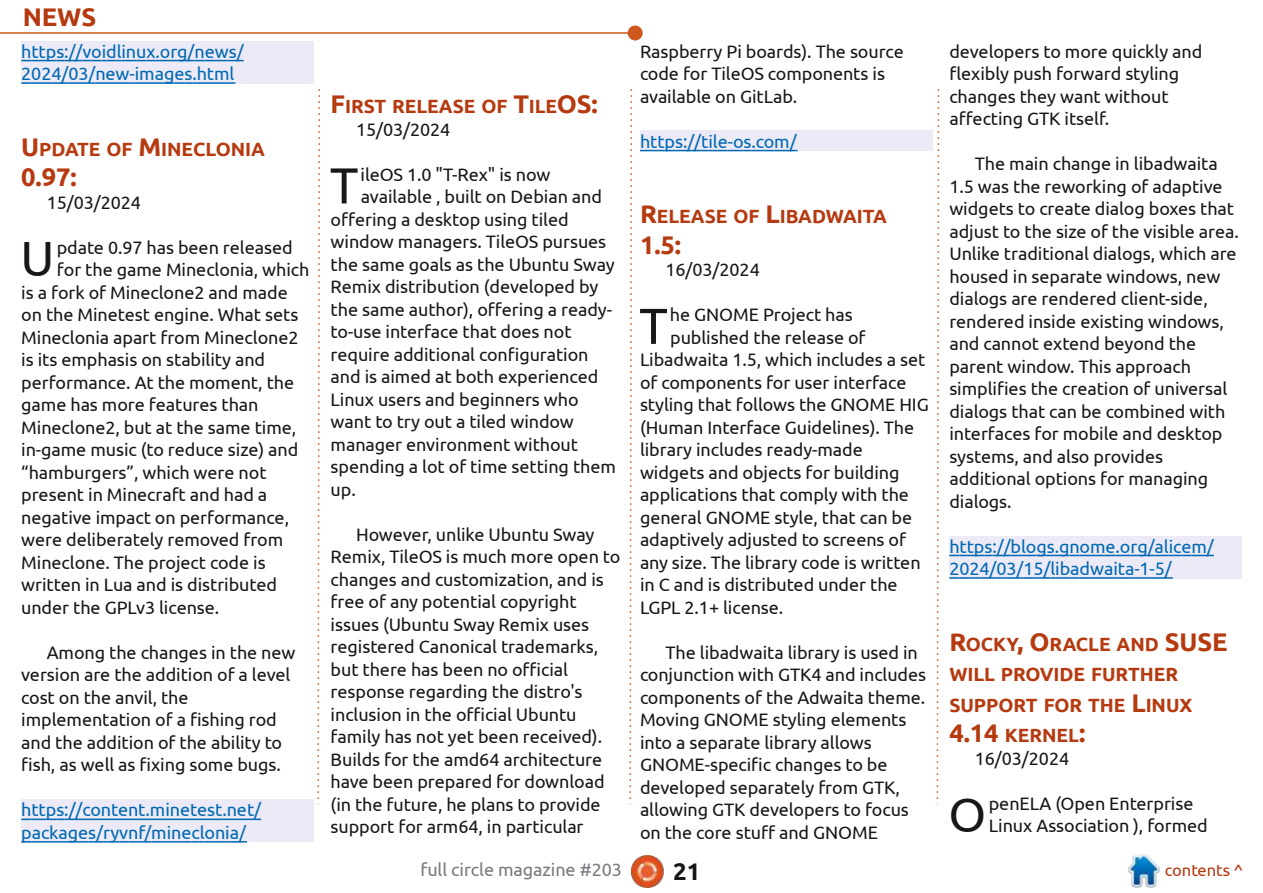
<style>
.page{position:relative;width:1263px;height:893px;background:#fff}
.page>*{position:absolute;margin:0;border:0;box-sizing:border-box;transform-origin:0 0}
.t1{font:50.4px "Ubuntu";color:#181715}
.t2{font:49.35px "Ubuntu";color:#181715}
.t3{font:48.75px "Ubuntu";color:#181715}
.t4{font:700 25.5px "Ubuntu";color:#b53a10}
.t5{font:700 24px "Ubuntu";color:#181715}
.t6{font:700 19.2px/30.6px "Ubuntu";letter-spacing:-.005em;color:#b53a10}
.t7{font:18px/22.5px "Ubuntu";letter-spacing:-.005em;color:#181715}
.t8{font:18px/22.5px "Ubuntu";letter-spacing:-.005em;color:#0068b2}
.t9{font:18px "Ubuntu";letter-spacing:-.005em;color:#79797f}
.t10{font:16.5px "Ubuntu";letter-spacing:-.005em;color:#b53a10}
.s1{font-size:25.5px}
</style>
<div class="page">
<img style="left:631px;top:855px;width:33px;height:33px">
<img style="left:1128px;top:855px;width:32px;height:32px">
<hr style="left:0;top:32px;width:635px;height:2px;background:#cd581e">
<div style="left:628px;top:25px;width:15px;height:15px;background:#cd581e;border-radius:50%"></div>
<svg style="left:629px;top:89px;width:4px;height:715px"></svg>
<svg style="left:317px;top:89px;width:3px;height:715px"></svg>
<svg style="left:936px;top:89px;width:4px;height:715px"></svg>
<div style="left:21px;top:41px;width:293px;height:43px;background:#ebeaf6"></div>
<div style="left:21px;top:800px;width:293px;height:42px;background:#ebeaf6"></div>
<div style="left:640px;top:131px;width:292px;height:20px;background:#ebeaf6"></div>
<div style="left:949px;top:536px;width:293px;height:42px;background:#ebeaf6"></div>
<svg style="left:21px;top:60px;width:223px;height:1px"></svg>
<svg style="left:21px;top:82px;width:214px;height:2px"></svg>
<svg style="left:21px;top:819px;width:240px;height:1px"></svg>
<svg style="left:21px;top:841px;width:226px;height:2px"></svg>
<svg style="left:640px;top:150px;width:158px;height:1px"></svg>
<svg style="left:949px;top:555px;width:265px;height:1px"></svg>
<svg style="left:949px;top:577px;width:224px;height:2px"></svg>
<h3 class="t4" style="left:23px;top:2px;width:75px">NEWS</h3>
<p class="t8" style="left:21px;top:40px;width:224px">https://voidlinux.org/news/<br>2024/03/new-images.html</p>
<p class="t6" style="left:21px;top:133px;width:245px"><span class="s1">U</span>PDATE OF <span class="s1">M</span>INECLONIA</p>
<h3 class="t4" style="left:21px;top:163px;width:57px">0.97:</h3>
<p class="t7" style="left:47px;top:191px;width:96px">15/03/2024</p>
<h2 class="t2" style="left:21px;top:230px;width:35px">U</h2>
<p class="t7" style="left:57px;top:236px;width:237px">pdate 0.97 has been released</p>
<p class="t7" style="left:57px;top:258px;width:254px">for the game Mineclonia, which</p>
<p class="t7" style="left:21px;top:281px;width:268px">is a fork of Mineclone2 and made</p>
<p class="t7" style="left:21px;top:303px;width:279px">on the Minetest engine. What sets</p>
<p class="t7" style="left:21px;top:326px;width:279px">Mineclonia apart from Mineclone2</p>
<p class="t7" style="left:21px;top:348px;width:245px">is its emphasis on stability and</p>
<p class="t7" style="left:21px;top:371px;width:274px">performance. At the moment, the</p>
<p class="t7" style="left:21px;top:393px;width:239px">game has more features than</p>
<p class="t7" style="left:21px;top:416px;width:277px">Mineclone2, but at the same time,</p>
<p class="t7" style="left:21px;top:438px;width:279px">in-game music (to reduce size) and</p>
<p class="t7" style="left:21px;top:461px;width:247px">“hamburgers”, which were not</p>
<p class="t7" style="left:21px;top:483px;width:248px">present in Minecraft and had a</p>
<p class="t7" style="left:21px;top:506px;width:269px">negative impact on performance,</p>
<p class="t7" style="left:21px;top:528px;width:263px">were deliberately removed from</p>
<p class="t7" style="left:21px;top:551px;width:246px">Mineclone. The project code is</p>
<p class="t7" style="left:21px;top:573px;width:257px">written in Lua and is distributed</p>
<p class="t7" style="left:21px;top:596px;width:200px">under the GPLv3 license.</p>
<p class="t7" style="left:21px;top:641px;width:276px;text-indent:26px">Among the changes in the new version are the addition of a level cost on the anvil, the implementation of a fishing rod and the addition of the ability to fish, as well as fixing some bugs.</p>
<p class="t8" style="left:21px;top:798px;width:241px">https://content.minetest.net/ packages/ryvnf/mineclonia/</p>
<p class="t6" style="left:331px;top:91px;width:269px"><span class="s1">F</span>IRST RELEASE OF <span class="s1">T</span>ILE<span class="s1">OS:</span></p>
<p class="t7" style="left:356px;top:118px;width:96px">15/03/2024</p>
<h1 class="t1" style="left:330px;top:156px;width:30px">T</h1>
<p class="t7" style="left:360px;top:163px;width:191px">ileOS 1.0 "T-Rex" is now</p>
<p class="t7" style="left:361px;top:185px;width:243px">available , built on Debian and</p>
<p class="t7" style="left:331px;top:208px;width:240px">offering a desktop using tiled</p>
<p class="t7" style="left:331px;top:230px;width:277px">window managers. TileOS pursues</p>
<p class="t7" style="left:331px;top:253px;width:286px">the same goals as the Ubuntu Sway</p>
<p class="t7" style="left:331px;top:275px;width:269px">Remix distribution (developed by</p>
<p class="t7" style="left:331px;top:298px;width:283px">the same author), offering a ready-</p>
<p class="t7" style="left:331px;top:320px;width:242px">to-use interface that does not</p>
<p class="t7" style="left:331px;top:343px;width:259px">require additional configuration</p>
<p class="t7" style="left:331px;top:365px;width:269px">and is aimed at both experienced</p>
<p class="t7" style="left:331px;top:388px;width:250px">Linux users and beginners who</p>
<p class="t7" style="left:331px;top:410px;width:245px">want to try out a tiled window</p>
<p class="t7" style="left:331px;top:433px;width:249px">manager environment without</p>
<p class="t7" style="left:331px;top:455px;width:287px">spending a lot of time setting them</p>
<p class="t7" style="left:331px;top:478px;width:27px">up.</p>
<p class="t7" style="left:331px;top:523px;width:291px;text-indent:26px">However, unlike Ubuntu Sway<br>Remix, TileOS is much more open to changes and customization, and is free of any potential copyright issues (Ubuntu Sway Remix uses registered Canonical trademarks, but there has been no official response regarding the distro's inclusion in the official Ubuntu family has not yet been received).<br>Builds for the amd64 architecture have been prepared for download (in the future, he plans to provide support for arm64, in particular</p>
<p class="t7" style="left:640px;top:40px;width:265px">Raspberry Pi boards). The source code for TileOS components is available on GitLab.</p>
<p class="t8" style="left:640px;top:130px;width:158px">https://tile-os.com/</p>
<p class="t6" style="left:640px;top:201px;width:248px"><span class="s1">R</span>ELEASE OF <span class="s1">L</span>IBADWAITA</p>
<h3 class="t4" style="left:640px;top:230px;width:43px">1.5:</h3>
<p class="t7" style="left:665px;top:258px;width:96px">16/03/2024</p>
<h1 class="t1" style="left:639px;top:297px;width:30px">T</h1>
<p class="t7" style="left:670px;top:303px;width:184px">he GNOME Project has</p>
<p class="t7" style="left:670px;top:326px;width:197px">published the release of</p>
<p class="t7" style="left:640px;top:348px;width:287px">Libadwaita 1.5, which includes a set</p>
<p class="t7" style="left:640px;top:371px;width:268px">of components for user interface</p>
<p class="t7" style="left:640px;top:393px;width:290px">styling that follows the GNOME HIG</p>
<p class="t7" style="left:640px;top:416px;width:276px">(Human Interface Guidelines). The</p>
<p class="t7" style="left:640px;top:438px;width:224px">library includes ready-made</p>
<p class="t7" style="left:640px;top:461px;width:261px">widgets and objects for building</p>
<p class="t7" style="left:640px;top:483px;width:270px">applications that comply with the</p>
<p class="t7" style="left:640px;top:506px;width:274px">general GNOME style, that can be</p>
<p class="t7" style="left:640px;top:528px;width:267px">adaptively adjusted to screens of</p>
<p class="t7" style="left:640px;top:551px;width:282px">any size. The library code is written</p>
<p class="t7" style="left:640px;top:573px;width:259px">in C and is distributed under the</p>
<p class="t7" style="left:640px;top:596px;width:145px">LGPL 2.1+ license.</p>
<p class="t7" style="left:640px;top:641px;width:288px;text-indent:26px">The libadwaita library is used in conjunction with GTK4 and includes components of the Adwaita theme.<br>Moving GNOME styling elements into a separate library allows<br>GNOME-specific changes to be developed separately from GTK, allowing GTK developers to focus on the core stuff and GNOME</p>
<p class="t7" style="left:949px;top:40px;width:255px">developers to more quickly and flexibly push forward styling changes they want without affecting GTK itself.</p>
<p class="t7" style="left:949px;top:152px;width:291px;text-indent:26px">The main change in libadwaita<br>1.5 was the reworking of adaptive widgets to create dialog boxes that adjust to the size of the visible area.<br>Unlike traditional dialogs, which are housed in separate windows, new dialogs are rendered client-side, rendered inside existing windows, and cannot extend beyond the parent window. This approach simplifies the creation of universal dialogs that can be combined with interfaces for mobile and desktop systems, and also provides additional options for managing dialogs.</p>
<p class="t8" style="left:949px;top:535px;width:266px">https://blogs.gnome.org/alicem/<br>2024/03/15/libadwaita-1-5/</p>
<p class="t6" style="left:949px;top:628px;width:280px"><span class="s1">R</span>OCKY<span class="s1">, O</span>RACLE AND <span class="s1">SUSE<br></span>WILL PROVIDE FURTHER<br>SUPPORT FOR THE <span class="s1">L</span>INUX<br><span class="s1">4.14</span> KERNEL<span class="s1">:</span></p>
<p class="t7" style="left:975px;top:747px;width:96px">16/03/2024</p>
<h3 class="t3" style="left:949px;top:786px;width:39px">O</h3>
<p class="t7" style="left:989px;top:792px;width:220px">penELA (Open Enterprise<br>Linux Association ), formed</p>
<p class="t9" style="left:420px;top:859px;width:203px">full circle magazine #203</p>
<h3 class="t5" style="left:673px;top:857px;width:29px">21</h3>
<p class="t10" style="left:1165px;top:860px;width:80px">contents ^</p>
</div>
